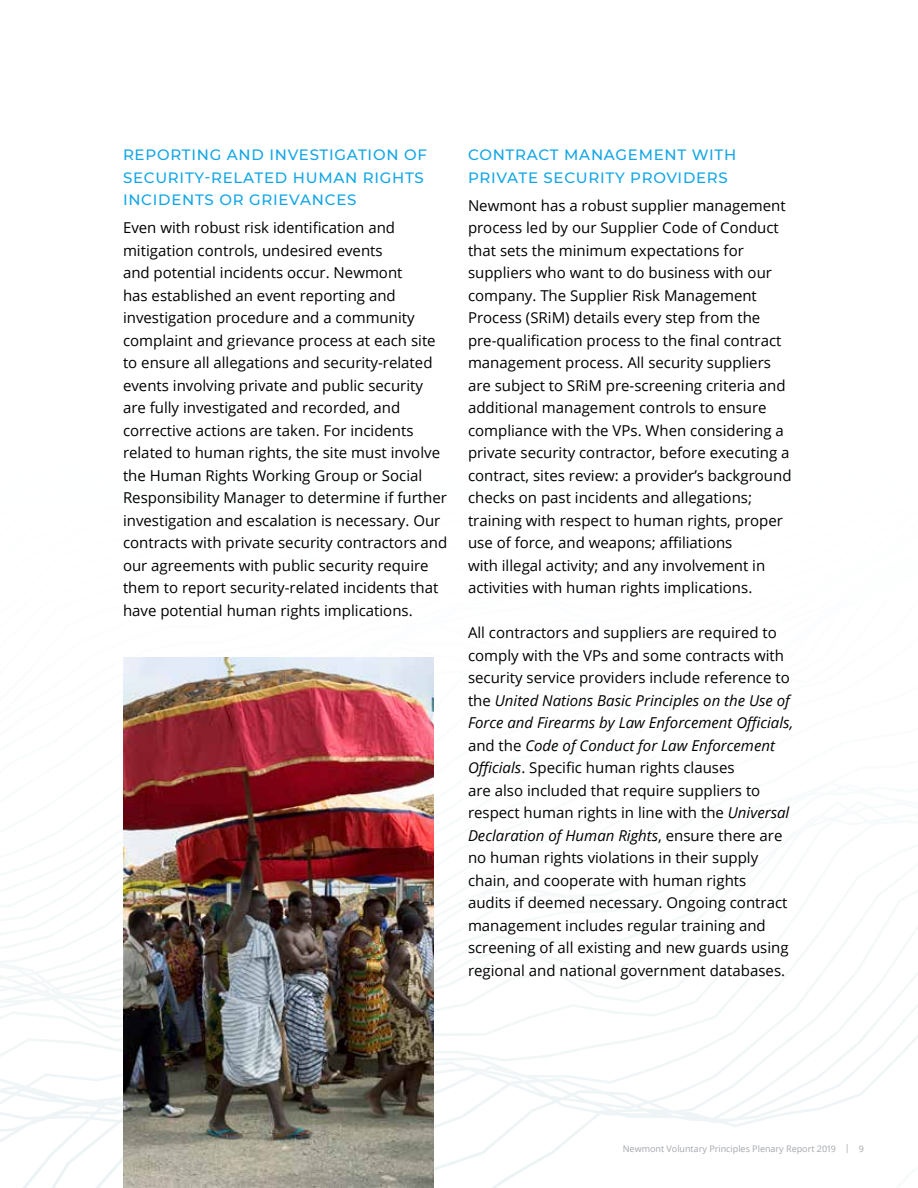
<style>
.page{position:relative;width:918px;height:1188px;background:#fff}
.page>*{position:absolute;margin:0;border:0;box-sizing:border-box;transform-origin:0 0}
.t1{font:15px/22.5px "Open Sans";color:#000}
.t2{font:500 15px/22.5px "Montserrat";letter-spacing:.05em;color:#12a6e6}
.t3{font:9px "Open Sans";color:#a3a6aa}
.s1{font-style:italic}
</style>
<div class="page">
<svg style="left:44px;top:908px;width:874px;height:280px"></svg>
<img style="left:123px;top:657px;width:310px;height:531px">
<p class="t2" style="left:123px;top:143px;width:306px">REPORTING AND INVESTIGATION OF<br>SECURITY-RELATED HUMAN RIGHTS<br>INCIDENTS OR GRIEVANCES</p>
<p class="t1" style="left:123px;top:216px;width:326px">Even with robust risk identification and mitigation controls, undesired events<br>and potential incidents occur. Newmont<br>has established an event reporting and investigation procedure and a community complaint and grievance process at each site to ensure all allegations and security-related events involving private and public security are fully investigated and recorded, and corrective actions are taken. For incidents related to human rights, the site must involve the Human Rights Working Group or Social Responsibility Manager to determine if further investigation and escalation is necessary. Our contracts with private security contractors and our agreements with public security require them to report security-related incidents that have potential human rights implications.</p>
<p class="t2" style="left:468px;top:143px;width:270px">CONTRACT MANAGEMENT WITH<br>PRIVATE SECURITY PROVIDERS</p>
<p class="t1" style="left:468px;top:194px;width:325px">Newmont has a robust supplier management process led by our Supplier Code of Conduct that sets the minimum expectations for suppliers who want to do business with our company. The Supplier Risk Management Process (SRiM) details every step from the pre-qualification process to the final contract management process. All security suppliers are subject to SRiM pre-screening criteria and additional management controls to ensure compliance with the VPs. When considering a private security contractor, before executing a contract, sites review: a provider’s background checks on past incidents and allegations; training with respect to human rights, proper use of force, and weapons; affiliations<br>with illegal activity; and any involvement in activities with human rights implications.</p>
<p class="t1" style="left:468px;top:621px;width:327px">All contractors and suppliers are required to comply with the VPs and some contracts with security service providers include reference to the <span class="s1">United Nations Basic Principles on the Use of Force and Firearms by Law Enforcement Officials, </span>and the <span class="s1">Code of Conduct for Law Enforcement Officials</span>. Specific human rights clauses<br>are also included that require suppliers to respect human rights in line with the <span class="s1">Universal Declaration of Human Rights</span>, ensure there are no human rights violations in their supply chain, and cooperate with human rights<br>audits if deemed necessary. Ongoing contract management includes regular training and screening of all existing and new guards using regional and national government databases.</p>
<p class="t3" style="left:623px;top:1143px;width:243px">Newmont Voluntary Principles Plenary Report 2019 | 9</p>
</div>
